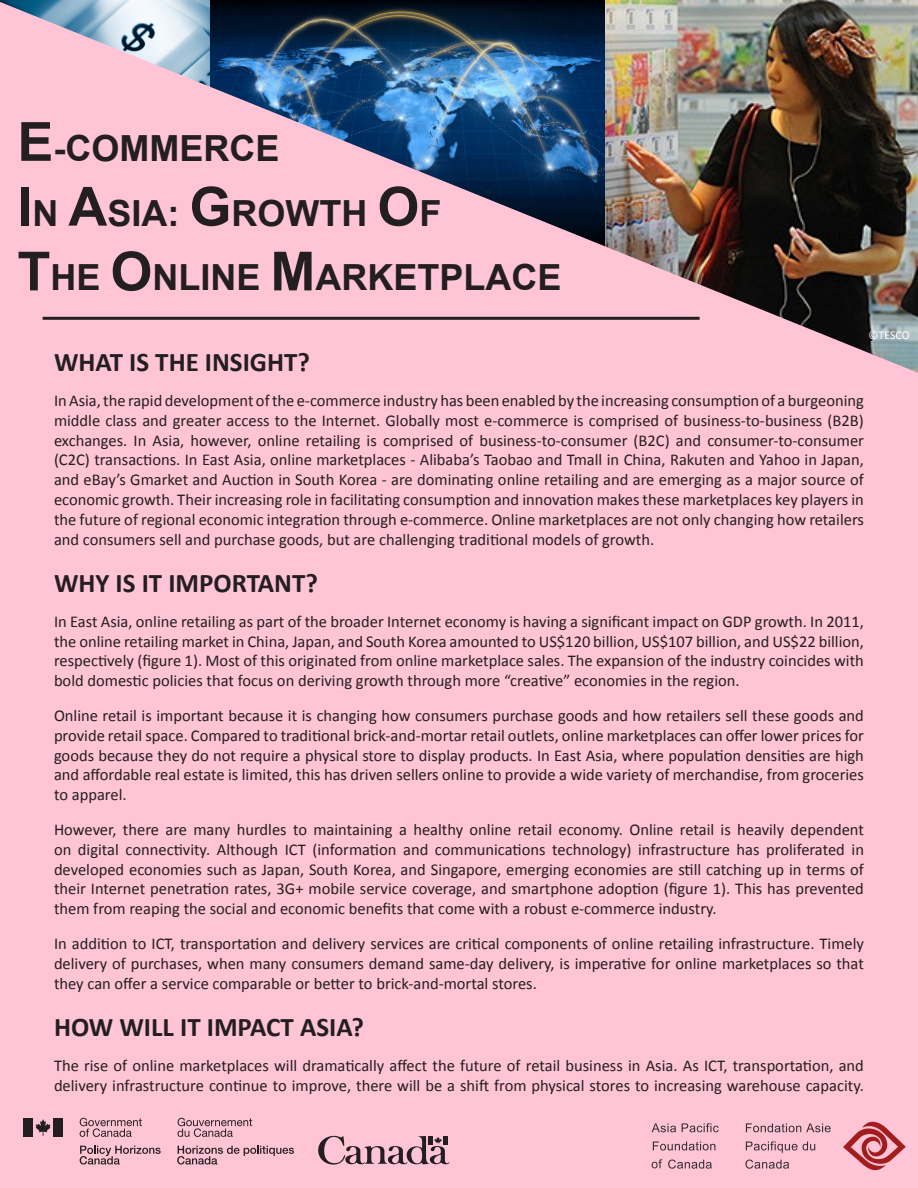
<style>
.page{position:relative;width:918px;height:1188px;background:#ffc4d6}
.page>*{position:absolute;margin:0;border:0;box-sizing:border-box;transform-origin:0 0}
.t1{font:700 36px "Arial";color:#231f20}
.Heading_2{font:700 27px "Calibri";color:#231f20}
.t2{font:16.5px/19.8px "Calibri";color:#231f20;text-align:justify}
.t3{font:12px "Calibri";letter-spacing:-.005em;color:#fff}
.s1{font-size:54px}
</style>
<div class="page">
<svg style="left:652px;top:1123px;width:24px;height:9px"></svg>
<svg style="left:682px;top:1123px;width:37px;height:9px"></svg>
<svg style="left:653px;top:1142px;width:62px;height:9px"></svg>
<svg style="left:652px;top:1159px;width:10px;height:9px"></svg>
<svg style="left:668px;top:1160px;width:44px;height:9px"></svg>
<svg style="left:746px;top:1123px;width:85px;height:9px"></svg>
<svg style="left:746px;top:1141px;width:69px;height:12px"></svg>
<svg style="left:745px;top:1160px;width:44px;height:9px"></svg>
<svg style="left:843px;top:1122px;width:63px;height:48px"></svg>
<img style="left:0;top:2px;width:918px;height:371px">
<hr style="left:43px;top:317px;width:657px;height:3px;background:#231f20">
<div style="left:23px;top:1118px;width:10px;height:19px;background:#231f20"></div>
<div style="left:53px;top:1118px;width:10px;height:19px;background:#231f20"></div>
<svg style="left:36px;top:1119px;width:15px;height:17px"></svg>
<svg style="left:80px;top:1118px;width:62px;height:19px"></svg>
<svg style="left:178px;top:1118px;width:74px;height:19px"></svg>
<svg style="left:80px;top:1146px;width:81px;height:19px"></svg>
<svg style="left:177px;top:1146px;width:117px;height:19px"></svg>
<svg style="left:318px;top:1136px;width:132px;height:29px"></svg>
<p class="t1" style="left:17px;top:124px;width:263px"><span class="s1">E</span>-COMMERCE</p>
<p class="t1" style="left:17px;top:189px;width:425px"><span class="s1">I</span>N <span class="s1">A</span>SIA: <span class="s1">G</span>ROWTH <span class="s1">O</span>F</p>
<p class="t1" style="left:17px;top:254px;width:545px"><span class="s1">T</span>HE <span class="s1">O</span>NLINE <span class="s1">M</span>ARKETPLACE</p>
<p class="t3" style="left:868px;top:327px;width:43px">©TESCO</p>
<p class="Heading_2" style="left:54px;top:345px;width:258px">WHAT IS THE INSIGHT?</p>
<p class="t2" style="left:54px;top:391px;width:812px">In Asia, the rapid development of the e-commerce industry has been enabled by the increasing consumption of a burgeoning middle class and greater access to the Internet. Globally most e-commerce is comprised of business-to-business (B2B) exchanges. In Asia, however, online retailing is comprised of business-to-consumer (B2C) and consumer-to-consumer (C2C) transactions. In East Asia, online marketplaces - Alibaba’s Taobao and Tmall in China, Rakuten and Yahoo in Japan, and eBay’s Gmarket and Auction in South Korea - are dominating online retailing and are emerging as a major source of economic growth. Their increasing role in facilitating consumption and innovation makes these marketplaces key players in the future of regional economic integration through e-commerce. Online marketplaces are not only changing how retailers and consumers sell and purchase goods, but are challenging traditional models of growth.</p>
<p class="Heading_2" style="left:54px;top:566px;width:265px">WHY IS IT IMPORTANT?</p>
<p class="t2" style="left:54px;top:612px;width:811px">In East Asia, online retailing as part of the broader Internet economy is having a significant impact on GDP growth. In 2011, the online retailing market in China, Japan, and South Korea amounted to US$120 billion, US$107 billion, and US$22 billion, respectively (figure 1). Most of this originated from online marketplace sales. The expansion of the industry coincides with bold domestic policies that focus on deriving growth through more “creative” economies in the region.</p>
<p class="t2" style="left:54px;top:706px;width:811px">Online retail is important because it is changing how consumers purchase goods and how retailers sell these goods and provide retail space. Compared to traditional brick-and-mortar retail outlets, online marketplaces can offer lower prices for goods because they do not require a physical store to display products. In East Asia, where population densities are high and affordable real estate is limited, this has driven sellers online to provide a wide variety of merchandise, from groceries to apparel.</p>
<p class="t2" style="left:54px;top:820px;width:812px">However, there are many hurdles to maintaining a healthy online retail economy. Online retail is heavily dependent on digital connectivity. Although ICT (information and communications technology) infrastructure has proliferated in developed economies such as Japan, South Korea, and Singapore, emerging economies are still catching up in terms of their Internet penetration rates, 3G+ mobile service coverage, and smartphone adoption (figure 1). This has prevented them from reaping the social and economic benefits that come with a robust e-commerce industry.</p>
<p class="t2" style="left:54px;top:934px;width:812px">In addition to ICT, transportation and delivery services are critical components of online retailing infrastructure. Timely delivery of purchases, when many consumers demand same-day delivery, is imperative for online marketplaces so that they can offer a service comparable or better to brick-and-mortal stores.</p>
<p class="Heading_2" style="left:54px;top:1010px;width:312px">HOW WILL IT IMPACT ASIA?</p>
<p class="t2" style="left:54px;top:1056px;width:811px">The rise of online marketplaces will dramatically affect the future of retail business in Asia. As ICT, transportation, and delivery infrastructure continue to improve, there will be a shift from physical stores to increasing warehouse capacity.</p>
</div>
